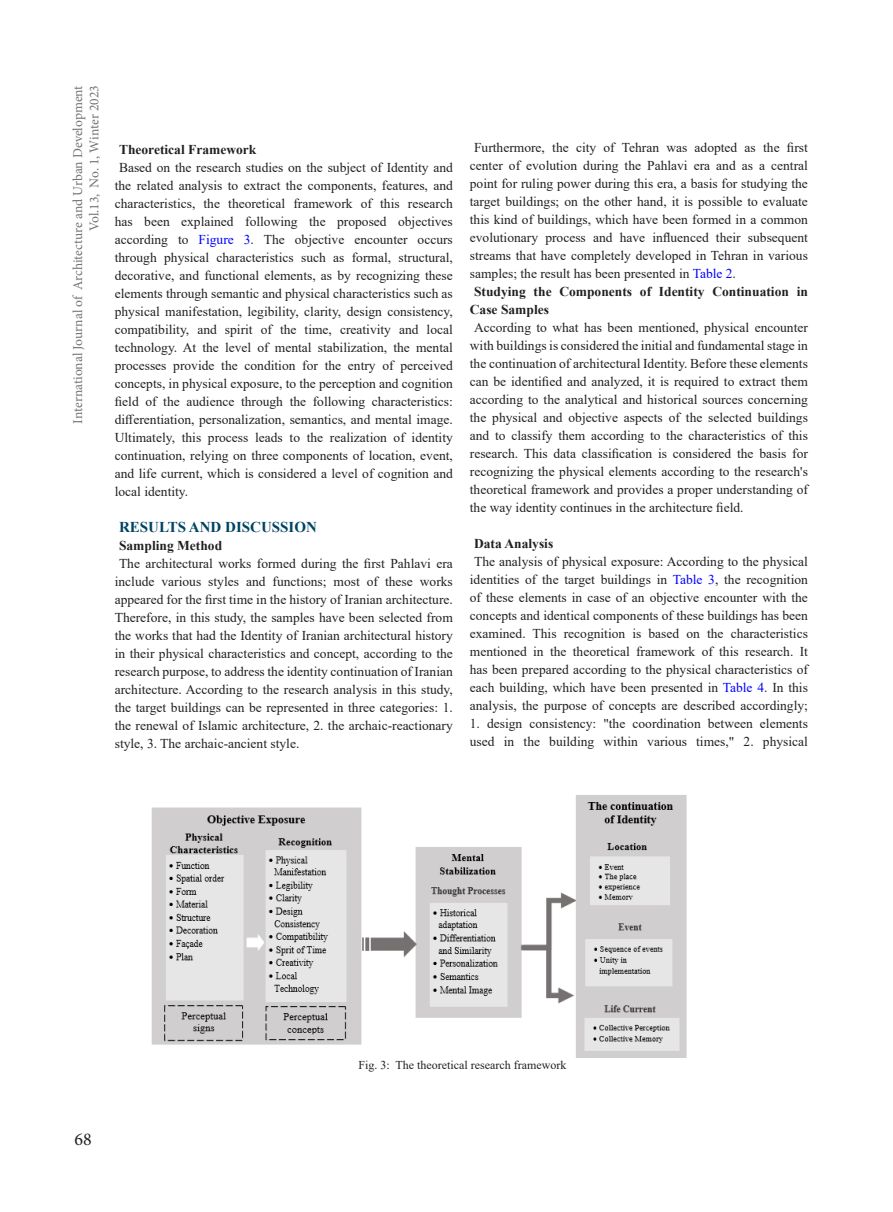
<style>
.page{position:relative;width:893px;height:1212px;background:#fff}
.page>*{position:absolute;margin:0;border:0;box-sizing:border-box;transform-origin:0 0}
.t1{font:18px "Minion Pro";color:#231f20}
.متن_لاتین_اصلی{font:700 15px "Times New Roman";color:#004462}
.متن_لاتین_اصلی-2{font:13.5px/18px "Times New Roman";color:#231f20;text-align:justify}
.متن_لاتین_اصلی-3{font:700 13.5px/18px "Times New Roman";color:#231f20}
.t2{font:13.5px/16.2px "Minion Pro";letter-spacing:-.005em;color:#737370;text-align:right}
.abstract{font:12px "Times New Roman";color:#231f20}
.s1{color:#00f}
</style>
<div class="page">
<img style="left:151px;top:795px;width:536px;height:262px">
<p class="t2" style="left:70px;top:423px;width:339px;rotate:-90deg">International Journal of Architecture and Urban Development<br>Vol.13, No. 1, Winter 2023</p>
<p class="متن_لاتین_اصلی-3" style="left:119px;top:140px;width:139px">Theoretical Framework</p>
<p class="متن_لاتین_اصلی-2" style="left:115px;top:158px;width:340px;text-indent:4px">Based on the research studies on the subject of Identity and the related analysis to extract the components, features, and characteristics, the theoretical framework of this research has been explained following the proposed objectives according to <span class="s1">Figure 3</span>. The objective encounter occurs through physical characteristics such as formal, structural, decorative, and functional elements, as by recognizing these elements through semantic and physical characteristics such as physical manifestation, legibility, clarity, design consistency, compatibility, and spirit of the time, creativity and local technology. At the level of mental stabilization, the mental processes provide the condition for the entry of perceived concepts, in physical exposure, to the perception and cognition field of the audience through the following characteristics: differentiation, personalization, semantics, and mental image.<br>Ultimately, this process leads to the realization of identity continuation, relying on three components of location, event, and life current, which is considered a level of cognition and local identity.</p>
<p class="متن_لاتین_اصلی" style="left:119px;top:516px;width:199px">RESULTS AND DISCUSSION</p>
<p class="متن_لاتین_اصلی-3" style="left:119px;top:536px;width:105px">Sampling Method</p>
<p class="متن_لاتین_اصلی-2" style="left:115px;top:554px;width:340px;text-indent:4px">The architectural works formed during the first Pahlavi era include various styles and functions; most of these works appeared for the first time in the history of Iranian architecture.<br>Therefore, in this study, the samples have been selected from the works that had the Identity of Iranian architectural history in their physical characteristics and concept, according to the research purpose, to address the identity continuation of Iranian architecture. According to the research analysis in this study, the target buildings can be represented in three categories: 1. the renewal of Islamic architecture, 2. the archaic-reactionary style, 3. The archaic-ancient style.</p>
<p class="متن_لاتین_اصلی-2" style="left:470px;top:138px;width:340px;text-indent:4px">Furthermore, the city of Tehran was adopted as the first center of evolution during the Pahlavi era and as a central point for ruling power during this era, a basis for studying the target buildings; on the other hand, it is possible to evaluate this kind of buildings, which have been formed in a common evolutionary process and have influenced their subsequent streams that have completely developed in Tehran in various samples; the result has been presented in <span class="s1">Table 2</span>.</p>
<p class="متن_لاتین_اصلی-3" style="left:470px;top:282px;width:340px;text-indent:4px">Studying the Components of Identity Continuation in<br>Case Samples</p>
<p class="متن_لاتین_اصلی-2" style="left:470px;top:318px;width:340px;text-indent:4px">According to what has been mentioned, physical encounter with buildings is considered the initial and fundamental stage in the continuation of architectural Identity. Before these elements can be identified and analyzed, it is required to extract them according to the analytical and historical sources concerning the physical and objective aspects of the selected buildings and to classify them according to the characteristics of this research. This data classification is considered the basis for recognizing the physical elements according to the research's theoretical framework and provides a proper understanding of the way identity continues in the architecture field.</p>
<p class="متن_لاتین_اصلی-3" style="left:474px;top:534px;width:81px">Data Analysis</p>
<p class="متن_لاتین_اصلی-2" style="left:470px;top:552px;width:340px;text-align:center">The analysis of physical exposure: According to the physical identities of the target buildings in <span class="s1">Table 3</span>, the recognition of these elements in case of an objective encounter with the concepts and identical components of these buildings has been examined. This recognition is based on the characteristics mentioned in the theoretical framework of this research. It has been prepared according to the physical characteristics of each building, which have been presented in <span class="s1">Table 4</span>. In this analysis, the purpose of concepts are described accordingly;</p>
<p class="متن_لاتین_اصلی-2" style="left:470px;top:714px;width:340px">1. design consistency: "the coordination between elements used in the building within various times," 2. physical</p>
<h1 class="t1" style="left:74px;top:1127px;width:19px">68</h1>
<p class="abstract" style="left:358px;top:1057px;width:210px">Fig. 3: The theoretical research framework</p>
</div>
